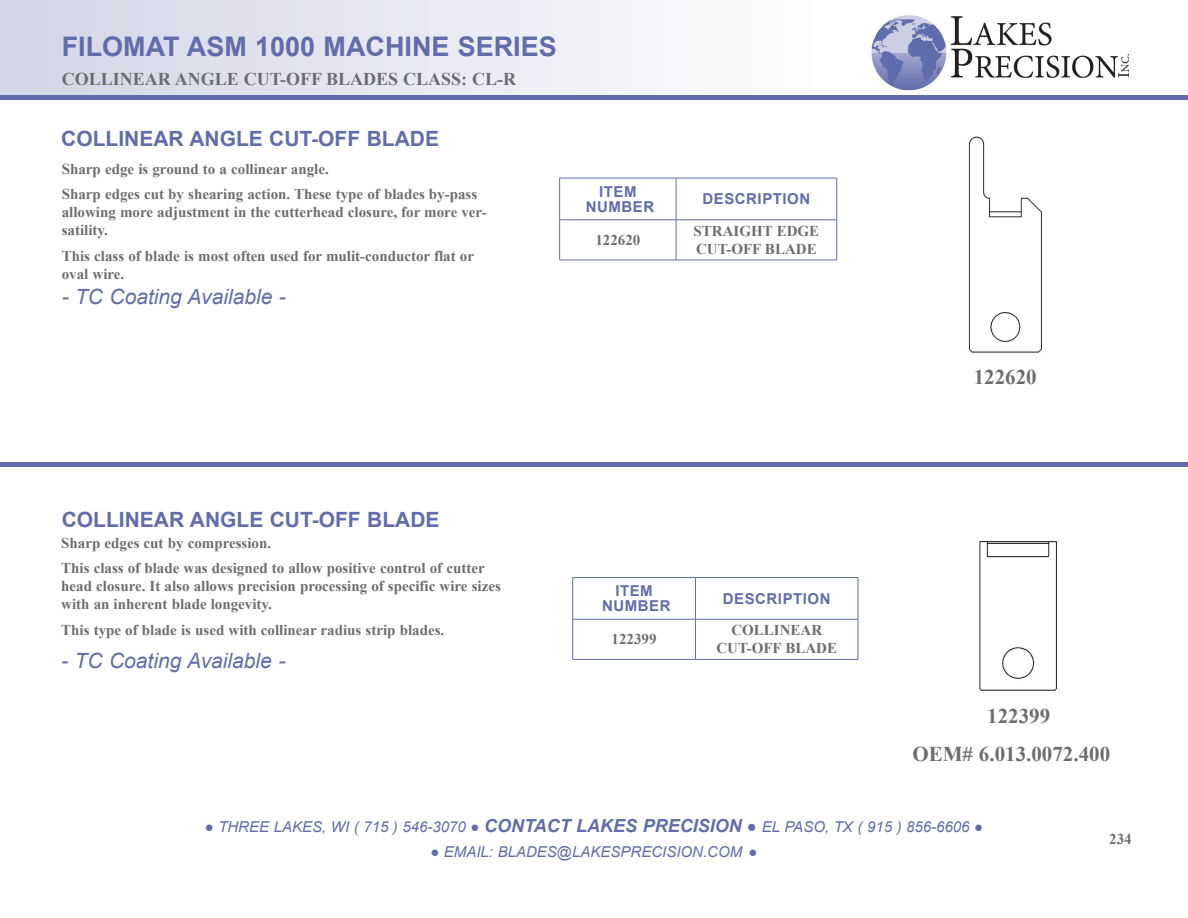
<style>
.page{position:relative;width:1188px;height:918px;background:#fff}
.page>*{position:absolute;margin:0;border:0;box-sizing:border-box;transform-origin:0 0}
.t1{font:700 27px "Arial";color:#606daa}
.t2{font:700 21px "Arial";color:#606daa}
.t3{font:italic 21px "Arial";color:#606daa}
.t4{font:700 21px "Times New Roman";color:#6c6d70}
.t5{font:700 18px "Times New Roman";color:#6c6d70}
.t6{font:700 15px/18px "Times New Roman";color:#6c6d70}
.t7{font:italic 15px "Arial";color:#606daa}
.t8{font:700 15px "Arial";letter-spacing:.035em;color:#606daa}
.s1{font-family:"Courier New";font-style:normal}
.s2{font-weight:700;font-size:18px}
.s3{font-family:"Courier New";font-style:normal;font-size:16.5px}
</style>
<div class="page">
<div style="left:0;top:0;width:858px;height:96px;background:linear-gradient(to right,#d3d5e6,#fff)"></div>
<hr style="left:0;top:96px;width:1188px;height:4px;background:#606daa">
<img style="left:871px;top:15px;width:258px;height:76px">
<hr style="left:1px;top:462px;width:1187px;height:4px;background:#606daa">
<hr style="left:559px;top:178px;width:117px;height:1px;background:#606daa">
<hr style="left:559px;top:178px;width:1px;height:42px;background:#606daa">
<hr style="left:676px;top:178px;width:161px;height:1px;background:#606daa">
<hr style="left:676px;top:178px;width:1px;height:42px;background:#606daa">
<hr style="left:836px;top:178px;width:1px;height:42px;background:#606daa">
<hr style="left:559px;top:220px;width:117px;height:1px;background:#606daa">
<hr style="left:559px;top:220px;width:1px;height:40px;background:#606daa">
<hr style="left:676px;top:220px;width:161px;height:1px;background:#606daa">
<hr style="left:676px;top:220px;width:1px;height:40px;background:#606daa">
<hr style="left:836px;top:220px;width:1px;height:40px;background:#606daa">
<hr style="left:559px;top:260px;width:117px;height:1px;background:#606daa">
<hr style="left:676px;top:260px;width:161px;height:1px;background:#606daa">
<hr style="left:573px;top:577px;width:123px;height:1px;background:#606daa">
<hr style="left:572px;top:578px;width:1px;height:41px;background:#606daa">
<hr style="left:696px;top:577px;width:162px;height:1px;background:#606daa">
<hr style="left:695px;top:578px;width:1px;height:41px;background:#606daa">
<hr style="left:858px;top:578px;width:1px;height:41px;background:#606daa">
<hr style="left:573px;top:619px;width:123px;height:1px;background:#606daa">
<hr style="left:572px;top:619px;width:1px;height:40px;background:#606daa">
<hr style="left:696px;top:619px;width:162px;height:1px;background:#606daa">
<hr style="left:695px;top:619px;width:1px;height:40px;background:#606daa">
<hr style="left:858px;top:619px;width:1px;height:40px;background:#606daa">
<hr style="left:573px;top:659px;width:123px;height:1px;background:#606daa">
<hr style="left:696px;top:659px;width:162px;height:1px;background:#606daa">
<img style="left:968px;top:136px;width:74px;height:217px">
<div style="left:981px;top:270px;width:50px;height:29px;background:#fff"></div>
<img style="left:979px;top:540px;width:78px;height:151px">
<div style="left:987px;top:599px;width:62px;height:24px;background:#fff"></div>
<p class="t1" style="left:62px;top:27px;width:497px">FILOMAT ASM 1000 MACHINE SERIES</p>
<p class="t5" style="left:62px;top:66px;width:456px">COLLINEAR ANGLE CUT-OFF BLADES CLASS: CL-R</p>
<p class="t2" style="left:61px;top:124px;width:379px">COLLINEAR ANGLE CUT-OFF BLADE</p>
<p class="t6" style="left:62px;top:159px;width:269px">Sharp edge is ground to a collinear angle.</p>
<p class="t6" style="left:62px;top:185px;width:426px">Sharp edges cut by shearing action. These type of blades by-pass allowing more adjustment in the cutterhead closure, for more ver&shy;satility.</p>
<p class="t6" style="left:62px;top:246px;width:414px">This class of blade is most often used for mulit-conductor flat or oval wire.</p>
<p class="t3" style="left:62px;top:283px;width:226px">- TC Coating Available -</p>
<p class="t2" style="left:62px;top:505px;width:379px">COLLINEAR ANGLE CUT-OFF BLADE</p>
<p class="t6" style="left:61px;top:534px;width:211px">Sharp edges cut by compression.</p>
<p class="t6" style="left:61px;top:559px;width:441px">This class of blade was designed to allow positive control of cutter head closure. It also allows precision processing of specific wire sizes with an inherent blade longevity.</p>
<p class="t6" style="left:61px;top:621px;width:385px">This type of blade is used with collinear radius strip blades.</p>
<p class="t3" style="left:61px;top:647px;width:226px">- TC Coating Available -</p>
<p class="t8" style="left:599px;top:181px;width:39px">ITEM</p>
<p class="t8" style="left:586px;top:196px;width:70px">NUMBER</p>
<p class="t6" style="left:595px;top:230px;width:46px">122620</p>
<p class="t8" style="left:703px;top:189px;width:109px">DESCRIPTION</p>
<p class="t6" style="left:694px;top:221px;width:127px">STRAIGHT EDGE</p>
<p class="t6" style="left:696px;top:239px;width:122px">CUT-OFF BLADE</p>
<p class="t4" style="left:974px;top:362px;width:64px">122620</p>
<p class="t8" style="left:615px;top:581px;width:39px">ITEM</p>
<p class="t8" style="left:602px;top:596px;width:70px">NUMBER</p>
<p class="t6" style="left:612px;top:630px;width:46px">122399</p>
<p class="t8" style="left:723px;top:588px;width:109px">DESCRIPTION</p>
<p class="t6" style="left:731px;top:621px;width:92px">COLLINEAR</p>
<p class="t6" style="left:716px;top:639px;width:122px">CUT-OFF BLADE</p>
<p class="t4" style="left:987px;top:701px;width:64px">122399</p>
<p class="t4" style="left:912px;top:739px;width:199px">OEM# 6.013.0072.400</p>
<p class="t7" style="left:205px;top:817px;width:780px"><span class="s1">●</span> THREE LAKES, WI ( 715 ) 546-3070 <span class="s1">●</span> <span class="s2">CONTACT LAKES PRECISION</span> <span class="s3">●</span> EL PASO, TX ( 915 ) 856-6606 <span class="s1">●</span></p>
<p class="t7" style="left:430px;top:842px;width:329px"><span class="s1">●</span> EMAIL: BLADES@LAKESPRECISION.COM <span class="s1">●</span></p>
<p class="t6" style="left:1109px;top:829px;width:24px">234</p>
</div>
